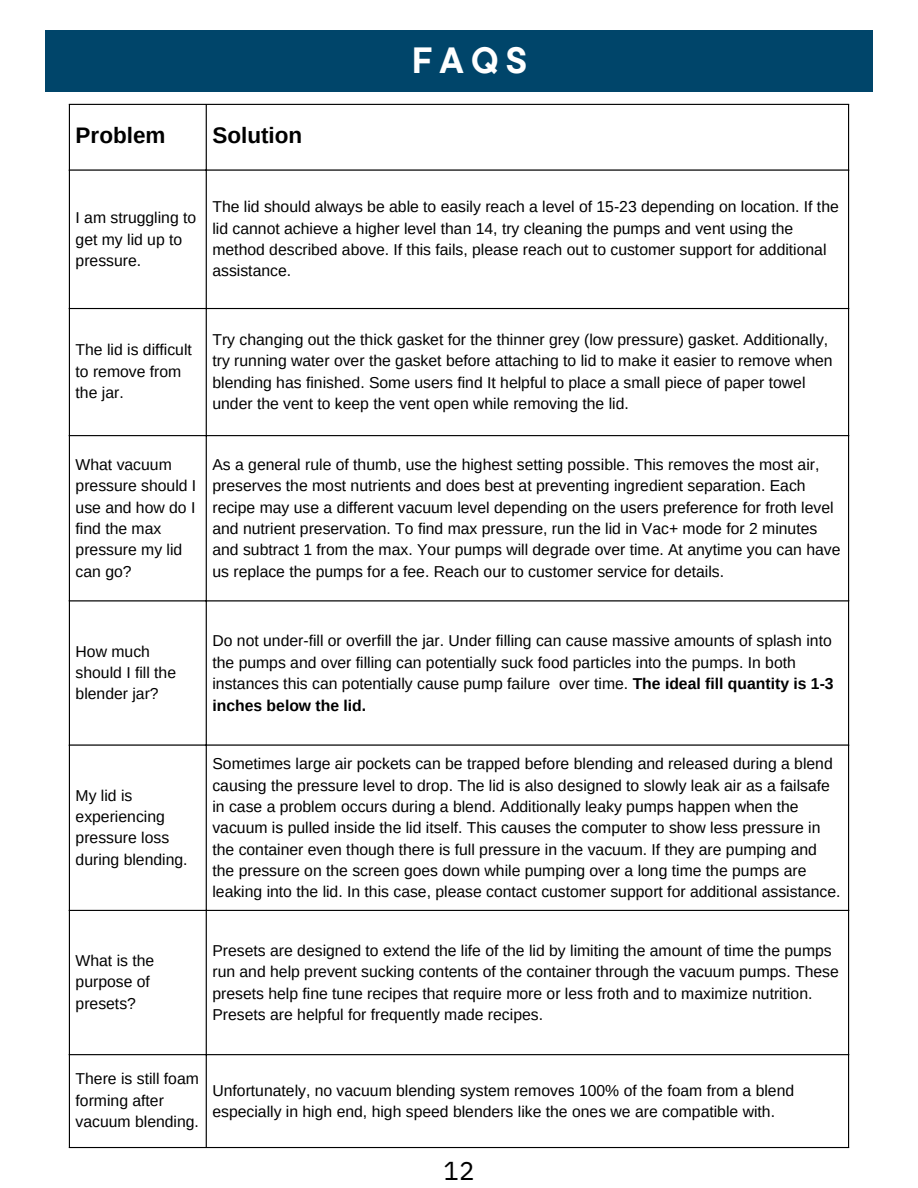
<style>
.page{position:relative;width:918px;height:1188px;background:#fff}
.page>*{position:absolute;margin:0;border:0;box-sizing:border-box;transform-origin:0 0}
.t1{font:700 36.45px "TT Commons Pro";color:#fff}
.t2{font:25.8px "IBM Plex Sans";color:#000}
.t3{font:700 22.5px "Arimo";color:#000}
.t4{font:15.75px/21.3px "Arimo";color:#000}
.s1{font-weight:700}
</style>
<div class="page">
<hr style="left:69px;top:105px;width:1px;height:1042px;background:#000">
<hr style="left:206px;top:105px;width:1px;height:1042px;background:#000">
<hr style="left:848px;top:105px;width:1px;height:1042px;background:#000">
<hr style="left:69px;top:104px;width:780px;height:1px;background:#000">
<hr style="left:69px;top:169px;width:780px;height:2px;background:#000">
<hr style="left:69px;top:308px;width:780px;height:1px;background:#000">
<hr style="left:69px;top:435px;width:780px;height:1px;background:#000">
<hr style="left:69px;top:600px;width:780px;height:1px;background:#000">
<hr style="left:69px;top:744px;width:780px;height:2px;background:#000">
<hr style="left:69px;top:910px;width:780px;height:1px;background:#000">
<hr style="left:69px;top:1054px;width:780px;height:1px;background:#000">
<hr style="left:69px;top:1147px;width:780px;height:1px;background:#000">
<div style="left:45px;top:30px;width:828px;height:62px;background:#00456a"></div>
<p class="t3" style="left:76px;top:123px;width:91px">Problem</p>
<p class="t3" style="left:212px;top:123px;width:91px">Solution</p>
<p class="t1" style="left:412px;top:37px;width:117px">FAQS</p>
<p class="t4" style="left:76px;top:207px;width:122px">I am struggling to get my lid up to pressure.</p>
<p class="t4" style="left:212px;top:196px;width:628px">The lid should always be able to easily reach a level of 15-23 depending on location. If the lid cannot achieve a higher level than 14, try cleaning the pumps and vent using the method described above. If this fails, please reach out to customer support for additional assistance.</p>
<p class="t4" style="left:76px;top:339px;width:118px">The lid is difficult to remove from the jar.</p>
<p class="t4" style="left:212px;top:329px;width:622px">Try changing out the thick gasket for the thinner grey (low pressure) gasket. Additionally, try running water over the gasket before attaching to lid to make it easier to remove when blending has finished. Some users find It helpful to place a small piece of paper towel under the vent to keep the vent open while removing the lid.</p>
<p class="t4" style="left:76px;top:454px;width:122px">What vacuum pressure should I use and how do I find the max pressure my lid can go?</p>
<p class="t4" style="left:212px;top:454px;width:630px">As a general rule of thumb, use the highest setting possible. This removes the most air, preserves the most nutrients and does best at preventing ingredient separation. Each recipe may use a different vacuum level depending on the users preference for froth level and nutrient preservation. To find max pressure, run the lid in Vac+ mode for 2 minutes and subtract 1 from the max. Your pumps will degrade over time. At anytime you can have us replace the pumps for a fee. Reach our to customer service for details.</p>
<p class="t4" style="left:76px;top:641px;width:102px">How much should I fill the blender jar?</p>
<p class="t4" style="left:212px;top:630px;width:623px">Do not under-fill or overfill the jar. Under filling can cause massive amounts of splash into the pumps and over filling can potentially suck food particles into the pumps. In both instances this can potentially cause pump failure over time. <span class="s1">The ideal fill quantity is 1-3 inches below the lid.</span></p>
<p class="t4" style="left:76px;top:785px;width:114px">My lid is experiencing pressure loss during blending.</p>
<p class="t4" style="left:212px;top:753px;width:630px">Sometimes large air pockets can be trapped before blending and released during a blend causing the pressure level to drop. The lid is also designed to slowly leak air as a failsafe in case a problem occurs during a blend. Additionally leaky pumps happen when the vacuum is pulled inside the lid itself. This causes the computer to show less pressure in the container even though there is full pressure in the vacuum. If they are pumping and the pressure on the screen goes down while pumping over a long time the pumps are leaking into the lid. In this case, please contact customer support for additional assistance.</p>
<p class="t4" style="left:76px;top:950px;width:80px">What is the purpose of presets?</p>
<p class="t4" style="left:212px;top:940px;width:628px">Presets are designed to extend the life of the lid by limiting the amount of time the pumps run and help prevent sucking contents of the container through the vacuum pumps. These presets help fine tune recipes that require more or less froth and to maximize nutrition.<br>Presets are helpful for frequently made recipes.</p>
<p class="t4" style="left:76px;top:1068px;width:125px">There is still foam forming after vacuum blending.</p>
<p class="t4" style="left:212px;top:1080px;width:583px">Unfortunately, no vacuum blending system removes 100% of the foam from a blend especially in high end, high speed blenders like the ones we are compatible with.</p>
<p class="t2" style="left:443px;top:1154px;width:33px">12</p>
</div>
